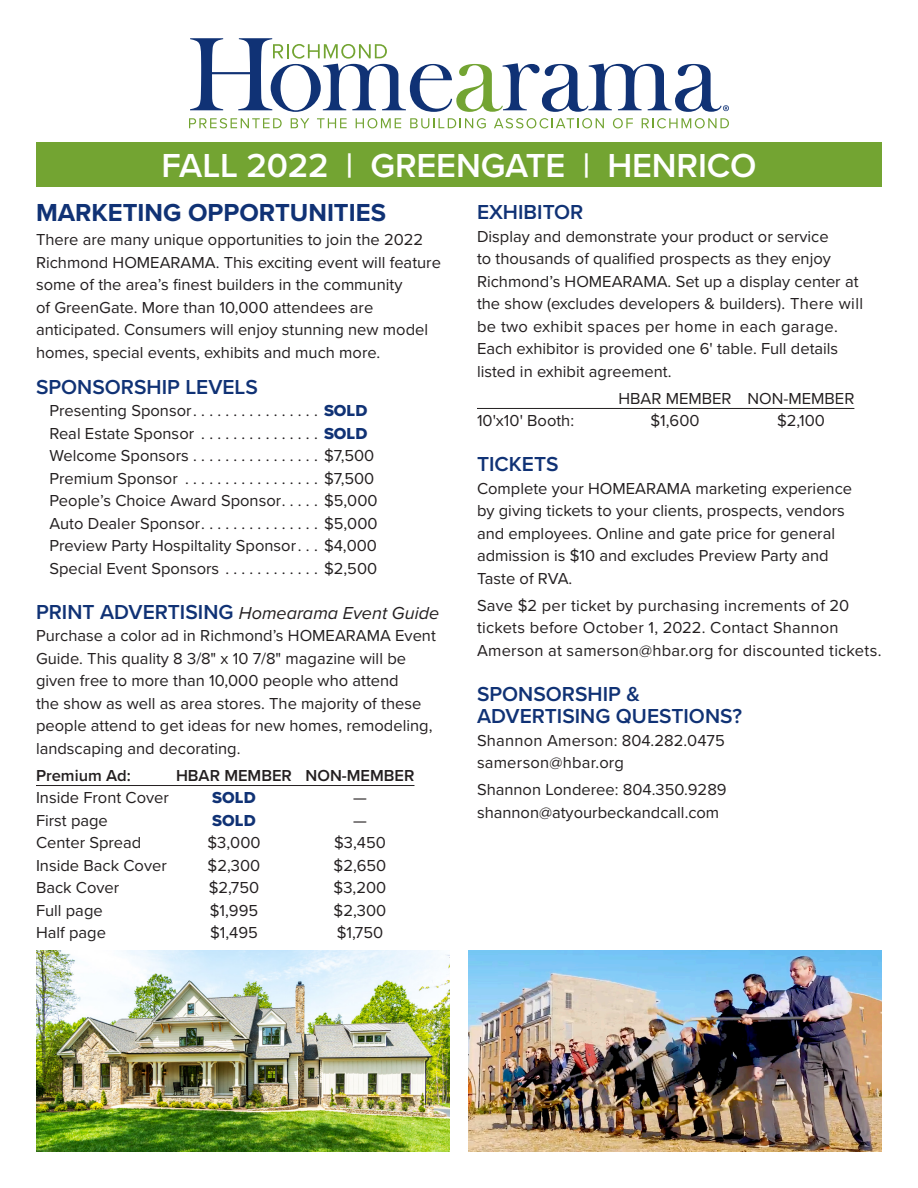
<style>
.page{position:relative;width:918px;height:1188px;background:#fff}
.page>*{position:absolute;margin:0;border:0;box-sizing:border-box;transform-origin:0 0}
.t1{font:600 34.5px "Proxima Nova";letter-spacing:-.005em;color:#fff}
.t2{font:700 25.5px "Proxima Nova";color:#103275}
.t3{font:600 21px/22.5px "Proxima Nova";color:#103275}
.t4{font:italic 18px "Proxima Nova";color:#231f20}
.t5{font:16.5px/22.5px "Proxima Nova";color:#231f20}
.t6{font:600 16.5px "Proxima Nova";color:#231f20}
.t7{font:16.5px "Proxima Nova Extrabld";color:#103275}
.s1{font-weight:600;font-style:normal;font-size:21px;color:#103275}
</style>
<div class="page">
<div style="left:36px;top:142px;width:846px;height:45px;background:#73a432"></div>
<hr style="left:36px;top:785px;width:378px;height:1px;background:#231f20">
<hr style="left:477px;top:408px;width:377px;height:1px;background:#231f20">
<img style="left:468px;top:950px;width:414px;height:202px">
<img style="left:36px;top:950px;width:414px;height:202px">
<svg style="left:189px;top:118px;width:93px;height:10px"></svg>
<svg style="left:291px;top:118px;width:18px;height:10px"></svg>
<svg style="left:317px;top:118px;width:30px;height:10px"></svg>
<svg style="left:356px;top:118px;width:45px;height:10px"></svg>
<svg style="left:410px;top:118px;width:76px;height:10px"></svg>
<svg style="left:494px;top:118px;width:110px;height:10px"></svg>
<svg style="left:613px;top:118px;width:20px;height:10px"></svg>
<svg style="left:642px;top:118px;width:87px;height:10px"></svg>
<svg style="left:190px;top:38px;width:539px;height:74px"></svg>
<p class="t1" style="left:161px;top:145px;width:597px">FALL 2022 | GREENGATE | HENRICO</p>
<p class="t2" style="left:36px;top:197px;width:351px">MARKETING OPPORTUNITIES</p>
<p class="t5" style="left:36px;top:229px;width:407px">There are many unique opportunities to join the 2022<br>Richmond HOMEARAMA. This exciting event will feature some of the area’s finest builders in the community<br>of GreenGate. More than 10,000 attendees are anticipated. Consumers will enjoy stunning new model homes, special events, exhibits and much more.</p>
<p class="t3" style="left:36px;top:376px;width:223px">SPONSORSHIP LEVELS</p>
<p class="t5" style="left:50px;top:400px;width:149px">Presenting Sponsor ................</p>
<p class="t7" style="left:324px;top:401px;width:45px">SOLD</p>
<p class="t5" style="left:50px;top:422px;width:150px">Real Estate Sponsor ................</p>
<p class="t7" style="left:324px;top:423px;width:45px">SOLD</p>
<p class="t5" style="left:50px;top:445px;width:145px">Welcome Sponsors .................</p>
<p class="t5" style="left:324px;top:445px;width:52px">$7,500</p>
<p class="t5" style="left:50px;top:467px;width:134px">Premium Sponsor ..................</p>
<p class="t5" style="left:324px;top:467px;width:52px">$7,500</p>
<p class="t5" style="left:50px;top:490px;width:237px">People’s Choice Award Sponsor .....</p>
<p class="t5" style="left:324px;top:490px;width:55px">$5,000</p>
<p class="t5" style="left:50px;top:512px;width:157px">Auto Dealer Sponsor ...............</p>
<p class="t5" style="left:324px;top:512px;width:55px">$5,000</p>
<p class="t5" style="left:50px;top:535px;width:253px">Preview Party Hospiltality Sponsor ...</p>
<p class="t5" style="left:324px;top:535px;width:55px">$4,000</p>
<p class="t5" style="left:50px;top:557px;width:175px">Special Event Sponsors .............</p>
<p class="t5" style="left:324px;top:557px;width:55px">$2,500</p>
<p class="t4" style="left:36px;top:602px;width:405px"><span class="s1">PRINT ADVERTISING</span> Homearama Event Guide</p>
<p class="t5" style="left:36px;top:625px;width:401px">Purchase a color ad in Richmond’s HOMEARAMA Event Guide. This quality 8 3/8" x 10 7/8" magazine will be given free to more than 10,000 people who attend<br>the show as well as area stores. The majority of these people attend to get ideas for new homes, remodeling, landscaping and decorating.</p>
<p class="t6" style="left:36px;top:765px;width:96px">Premium Ad:</p>
<p class="t6" style="left:176px;top:765px;width:240px">HBAR MEMBER NON-MEMBER</p>
<p class="t5" style="left:36px;top:787px;width:135px">Inside Front Cover</p>
<p class="t7" style="left:212px;top:788px;width:45px">SOLD</p>
<p class="t5" style="left:353px;top:787px;width:15px">—</p>
<p class="t5" style="left:36px;top:809px;width:73px">First page</p>
<p class="t7" style="left:212px;top:810px;width:45px">SOLD</p>
<p class="t5" style="left:353px;top:809px;width:15px">—</p>
<p class="t5" style="left:36px;top:832px;width:107px">Center Spread</p>
<p class="t5" style="left:207px;top:832px;width:55px">$3,000</p>
<p class="t5" style="left:334px;top:832px;width:53px">$3,450</p>
<p class="t5" style="left:36px;top:854px;width:132px">Inside Back Cover</p>
<p class="t5" style="left:208px;top:854px;width:54px">$2,300</p>
<p class="t5" style="left:334px;top:854px;width:54px">$2,650</p>
<p class="t5" style="left:36px;top:877px;width:85px">Back Cover</p>
<p class="t5" style="left:209px;top:877px;width:52px">$2,750</p>
<p class="t5" style="left:334px;top:877px;width:54px">$3,200</p>
<p class="t5" style="left:36px;top:899px;width:68px">Full page</p>
<p class="t5" style="left:210px;top:899px;width:50px">$1,995</p>
<p class="t5" style="left:334px;top:899px;width:54px">$2,300</p>
<p class="t5" style="left:36px;top:922px;width:72px">Half page</p>
<p class="t5" style="left:210px;top:922px;width:49px">$1,495</p>
<p class="t5" style="left:337px;top:922px;width:48px">$1,750</p>
<p class="t3" style="left:477px;top:201px;width:108px">EXHIBITOR</p>
<p class="t5" style="left:477px;top:225px;width:388px">Display and demonstrate your product or service<br>to thousands of qualified prospects as they enjoy Richmond’s HOMEARAMA. Set up a display center at the show (excludes developers &amp; builders). There will be two exhibit spaces per home in each garage.<br>Each exhibitor is provided one 6' table. Full details listed in exhibit agreement.</p>
<p class="t5" style="left:618px;top:387px;width:237px">HBAR MEMBER NON-MEMBER</p>
<p class="t5" style="left:477px;top:410px;width:99px">10'x10' Booth:</p>
<p class="t5" style="left:650px;top:410px;width:51px">$1,600</p>
<p class="t5" style="left:777px;top:410px;width:49px">$2,100</p>
<p class="t3" style="left:477px;top:453px;width:83px">TICKETS</p>
<p class="t5" style="left:477px;top:477px;width:377px">Complete your HOMEARAMA marketing experience by giving tickets to your clients, prospects, vendors and employees. Online and gate price for general admission is $10 and excludes Preview Party and Taste of RVA.</p>
<p class="t5" style="left:477px;top:594px;width:406px">Save $2 per ticket by purchasing increments of 20 tickets before October 1, 2022. Contact Shannon<br>Amerson at samerson@hbar.org for discounted tickets.</p>
<p class="t3" style="left:477px;top:683px;width:267px">SPONSORSHIP &amp;<br>ADVERTISING QUESTIONS?</p>
<p class="t5" style="left:477px;top:729px;width:249px">Shannon Amerson: 804.282.0475 samerson@hbar.org</p>
<p class="t5" style="left:477px;top:779px;width:251px">Shannon Londeree: 804.350.9289 shannon@atyourbeckandcall.com</p>
</div>
